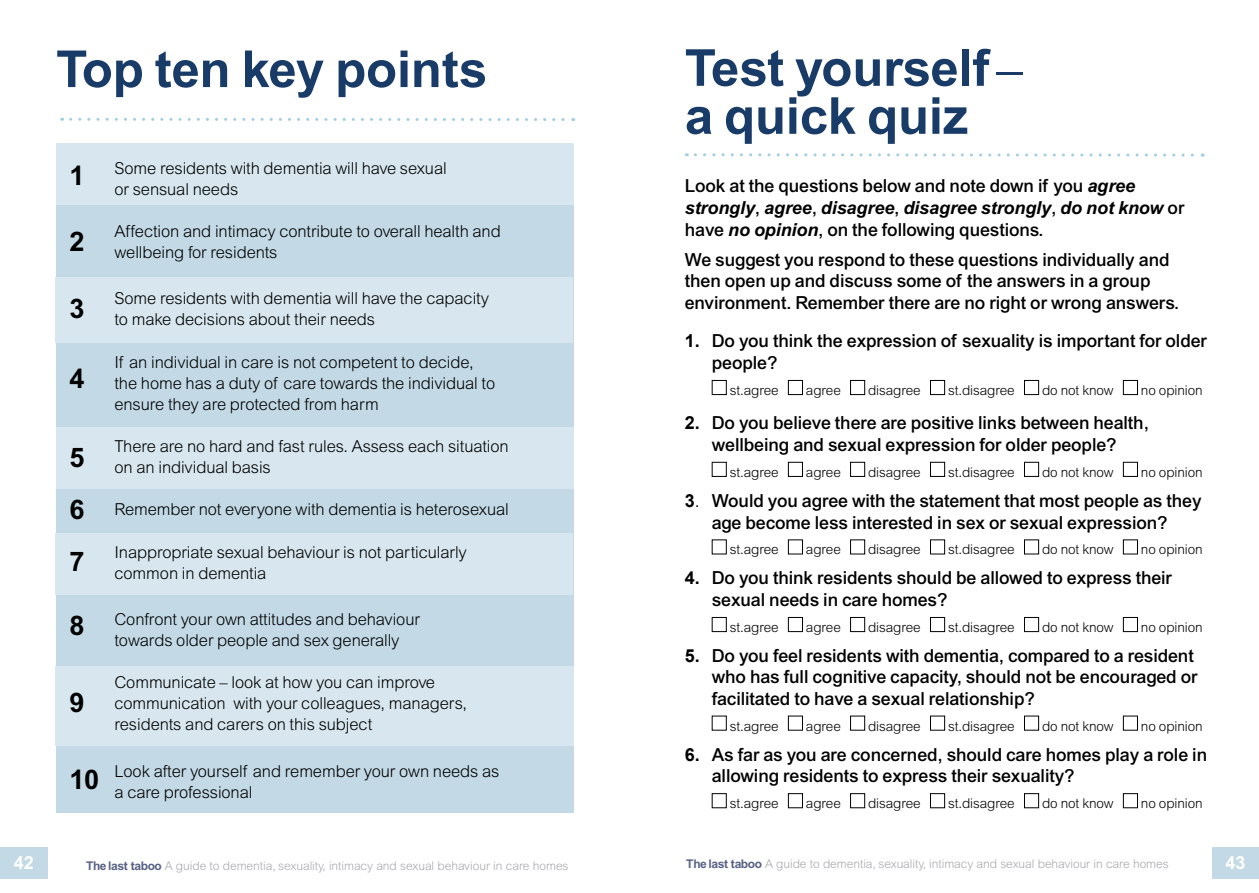
<style>
.page{position:relative;width:1259px;height:893px;background:#fff}
.page>*{position:absolute;margin:0;border:0;box-sizing:border-box;transform-origin:0 0}
.t1{font:700 51px/48px "Arial";letter-spacing:-.005em;color:#193b67}
.t2{font:700 27px/51.6px "Arial";color:#000;text-align:justify}
.t3{font:500 18px/21.6px "Arial";letter-spacing:-.005em;color:#000}
.t4{font:700 18px "Arial";color:#fff}
.t5{font:300 16.5px/21px "Arial";letter-spacing:-.005em;color:#000}
.t6{font:300 13.5px "Arial";letter-spacing:-.005em;color:#000}
.t7{font:300 12px "Arial";letter-spacing:-.005em;color:#a7a9ac}
.s1{font-weight:300}
.s2{font-weight:700;font-style:italic}
.s3{font-weight:700}
.s4{font-weight:700;color:#576185}
</style>
<div class="page">
<div style="left:0;top:846px;width:47px;height:32px;background:#c3dae6"></div>
<div style="left:1212px;top:846px;width:47px;height:32px;background:#c3dae6"></div>
<svg style="left:71px;top:118px;width:503px;height:3px"></svg>
<div style="left:57px;top:145px;width:517px;height:667px;background:#c3dae6"></div>
<div style="left:57px;top:143px;width:517px;height:61px;background:#d8e7ef"></div>
<div style="left:57px;top:428px;width:517px;height:61px;background:#d8e7ef"></div>
<div style="left:55px;top:533px;width:518px;height:61px;background:#d8e7ef"></div>
<div style="left:55px;top:667px;width:519px;height:79px;background:#d8e7ef"></div>
<div style="left:55px;top:277px;width:518px;height:65px;background:#d8e7ef"></div>
<svg style="left:695px;top:153px;width:508px;height:4px"></svg>
<div style="left:712px;top:380px;width:14px;height:15px;border:1px solid #000"></div>
<div style="left:788px;top:380px;width:15px;height:15px;border:1px solid #000"></div>
<div style="left:850px;top:380px;width:15px;height:15px;border:1px solid #000"></div>
<div style="left:930px;top:380px;width:15px;height:15px;border:1px solid #000"></div>
<div style="left:1024px;top:380px;width:15px;height:15px;border:1px solid #000"></div>
<div style="left:1123px;top:380px;width:15px;height:15px;border:1px solid #000"></div>
<div style="left:712px;top:462px;width:14px;height:15px;border:1px solid #000"></div>
<div style="left:788px;top:462px;width:15px;height:15px;border:1px solid #000"></div>
<div style="left:850px;top:462px;width:15px;height:15px;border:1px solid #000"></div>
<div style="left:930px;top:462px;width:15px;height:15px;border:1px solid #000"></div>
<div style="left:1024px;top:462px;width:15px;height:15px;border:1px solid #000"></div>
<div style="left:1123px;top:462px;width:15px;height:15px;border:1px solid #000"></div>
<div style="left:788px;top:539px;width:15px;height:15px;border:1px solid #000"></div>
<div style="left:850px;top:539px;width:15px;height:15px;border:1px solid #000"></div>
<div style="left:930px;top:539px;width:15px;height:15px;border:1px solid #000"></div>
<div style="left:1024px;top:539px;width:15px;height:15px;border:1px solid #000"></div>
<div style="left:1123px;top:539px;width:15px;height:15px;border:1px solid #000"></div>
<div style="left:712px;top:617px;width:14px;height:15px;border:1px solid #000"></div>
<div style="left:788px;top:617px;width:15px;height:15px;border:1px solid #000"></div>
<div style="left:850px;top:617px;width:15px;height:15px;border:1px solid #000"></div>
<div style="left:930px;top:617px;width:15px;height:15px;border:1px solid #000"></div>
<div style="left:1024px;top:617px;width:15px;height:15px;border:1px solid #000"></div>
<div style="left:1123px;top:617px;width:15px;height:15px;border:1px solid #000"></div>
<div style="left:788px;top:716px;width:15px;height:15px;border:1px solid #000"></div>
<div style="left:850px;top:716px;width:15px;height:15px;border:1px solid #000"></div>
<div style="left:930px;top:716px;width:15px;height:15px;border:1px solid #000"></div>
<div style="left:1024px;top:716px;width:15px;height:15px;border:1px solid #000"></div>
<div style="left:1123px;top:716px;width:15px;height:15px;border:1px solid #000"></div>
<div style="left:712px;top:793px;width:14px;height:15px;border:1px solid #000"></div>
<div style="left:788px;top:793px;width:15px;height:15px;border:1px solid #000"></div>
<div style="left:850px;top:793px;width:15px;height:15px;border:1px solid #000"></div>
<div style="left:930px;top:793px;width:15px;height:15px;border:1px solid #000"></div>
<div style="left:1024px;top:793px;width:15px;height:15px;border:1px solid #000"></div>
<div style="left:1123px;top:793px;width:15px;height:15px;border:1px solid #000"></div>
<h1 class="t1" style="left:56px;top:44px;width:432px">Top ten key points</h1>
<h2 class="t2" style="left:69px;top:149px;width:17px">1</h2>
<h2 class="t2" style="left:69px;top:216px;width:17px">2</h2>
<h2 class="t2" style="left:69px;top:282px;width:17px">3</h2>
<h2 class="t2" style="left:69px;top:353px;width:17px">4</h2>
<h2 class="t2" style="left:69px;top:432px;width:17px">5<br>6<br>7</h2>
<h2 class="t2" style="left:69px;top:599px;width:17px">8</h2>
<h2 class="t2" style="left:69px;top:676px;width:17px">9</h2>
<h2 class="t2" style="left:69px;top:753px;width:31px">10</h2>
<p class="t5" style="left:114px;top:157px;width:334px">Some residents with dementia will have sexual or sensual needs</p>
<p class="t5" style="left:114px;top:221px;width:388px">Affection and intimacy contribute to overall health and wellbeing for residents</p>
<p class="t5" style="left:114px;top:288px;width:376px">Some residents with dementia will have the capacity to make decisions about their needs</p>
<p class="t5" style="left:114px;top:351px;width:382px">If an individual in care is not competent to decide, the home has a duty of care towards the individual to ensure they are protected from harm</p>
<p class="t5" style="left:114px;top:436px;width:396px">There are no hard and fast rules. Assess each situation on an individual basis</p>
<p class="t5" style="left:114px;top:499px;width:396px">Remember not everyone with dementia is heterosexual</p>
<p class="t5" style="left:114px;top:541px;width:354px">Inappropriate sexual behaviour is not particularly common in dementia</p>
<p class="t5" style="left:114px;top:609px;width:307px">Confront your own attitudes and behaviour towards older people and sex generally</p>
<p class="t5" style="left:114px;top:672px;width:354px">Communicate – look at how you can improve communication with your colleagues, managers, residents and carers on this subject</p>
<p class="t5" style="left:114px;top:760px;width:386px;line-height:21.6px">Look after yourself and remember your own needs as a care professional</p>
<h1 class="t1" style="left:685px;top:43px;width:338px">Test yourself <span class="s1">– </span>a quick quiz</h1>
<p class="t3" style="left:685px;top:175px;width:501px">Look at the questions below and note down if you <span class="s2">agree strongly</span>, <span class="s2">agree</span>, <span class="s2">disagree</span>, <span class="s2">disagree strongly</span>, <span class="s2">do not know</span> or have <span class="s2">no opinion</span>, on the following questions.</p>
<p class="t3" style="left:685px;top:248px;width:496px">We suggest you respond to these questions individually and then open up and discuss some of the answers in a group environment. Remember there are no right or wrong answers.</p>
<p class="t3" style="left:712px;top:330px;width:496px;text-indent:-27px"><span class="s3">1.</span> Do you think the expression of sexuality is important for older people?</p>
<p class="t6" style="left:729px;top:383px;width:50px">st.agree</p>
<p class="t6" style="left:806px;top:383px;width:36px">agree</p>
<p class="t6" style="left:868px;top:383px;width:54px">disagree</p>
<p class="t6" style="left:948px;top:383px;width:68px">st.disagree</p>
<p class="t6" style="left:1042px;top:383px;width:73px">do not know</p>
<p class="t6" style="left:1141px;top:383px;width:63px">no opinion</p>
<p class="t3" style="left:685px;top:412px;width:465px;text-align:center"><span class="s3">2.</span> Do you believe there are positive links between health, wellbeing and sexual expression for older people?</p>
<p class="t6" style="left:729px;top:464px;width:50px">st.agree</p>
<p class="t6" style="left:806px;top:464px;width:36px">agree</p>
<p class="t6" style="left:868px;top:464px;width:54px">disagree</p>
<p class="t6" style="left:948px;top:464px;width:68px">st.disagree</p>
<p class="t6" style="left:1042px;top:464px;width:73px">do not know</p>
<p class="t6" style="left:1141px;top:464px;width:63px">no opinion</p>
<p class="t3" style="left:685px;top:490px;width:518px;text-align:center"><span class="s3">3</span><span class="s1">.</span> Would you agree with the statement that most people as they age become less interested in sex or sexual expression?</p>
<p class="t6" style="left:729px;top:542px;width:50px">st.agree</p>
<p class="t6" style="left:806px;top:542px;width:36px">agree</p>
<p class="t6" style="left:868px;top:542px;width:54px">disagree</p>
<p class="t6" style="left:948px;top:542px;width:68px">st.disagree</p>
<p class="t6" style="left:1042px;top:542px;width:73px">do not know</p>
<p class="t6" style="left:1141px;top:542px;width:63px">no opinion</p>
<p class="t3" style="left:712px;top:567px;width:462px;text-indent:-27px"><span class="s3">4.</span> Do you think residents should be allowed to express their sexual needs in care homes?</p>
<p class="t6" style="left:729px;top:620px;width:50px">st.agree</p>
<p class="t6" style="left:806px;top:620px;width:36px">agree</p>
<p class="t6" style="left:868px;top:620px;width:54px">disagree</p>
<p class="t6" style="left:948px;top:620px;width:68px">st.disagree</p>
<p class="t6" style="left:1042px;top:620px;width:73px">do not know</p>
<p class="t6" style="left:1141px;top:620px;width:63px">no opinion</p>
<p class="t3" style="left:712px;top:645px;width:487px;text-indent:-27px"><span class="s3">5.</span> Do you feel residents with dementia, compared to a resident who has full cognitive capacity, should not be encouraged or facilitated to have a sexual relationship?</p>
<p class="t6" style="left:729px;top:718px;width:50px">st.agree</p>
<p class="t6" style="left:806px;top:718px;width:36px">agree</p>
<p class="t6" style="left:868px;top:718px;width:54px">disagree</p>
<p class="t6" style="left:948px;top:718px;width:68px">st.disagree</p>
<p class="t6" style="left:1042px;top:718px;width:73px">do not know</p>
<p class="t6" style="left:1141px;top:718px;width:63px">no opinion</p>
<p class="t3" style="left:712px;top:743px;width:497px;text-indent:-27px"><span class="s3">6.</span> As far as you are concerned, should care homes play a role in allowing residents to express their sexuality?</p>
<p class="t6" style="left:729px;top:796px;width:50px">st.agree</p>
<p class="t6" style="left:806px;top:796px;width:36px">agree</p>
<p class="t6" style="left:868px;top:796px;width:54px">disagree</p>
<p class="t6" style="left:948px;top:796px;width:68px">st.disagree</p>
<p class="t6" style="left:1042px;top:796px;width:73px">do not know</p>
<p class="t6" style="left:1141px;top:796px;width:63px">no opinion</p>
<p class="t4" style="left:14px;top:852px;width:22px">42</p>
<p class="t7" style="left:86px;top:858px;width:484px"><span class="s4">The last taboo</span> A guide to dementia, sexuality, intimacy and sexual behaviour in care homes</p>
<p class="t7" style="left:686px;top:857px;width:484px"><span class="s4">The last taboo</span> A guide to dementia, sexuality, intimacy and sexual behaviour in care homes</p>
<p class="t4" style="left:1225px;top:852px;width:22px">43</p>
</div>
